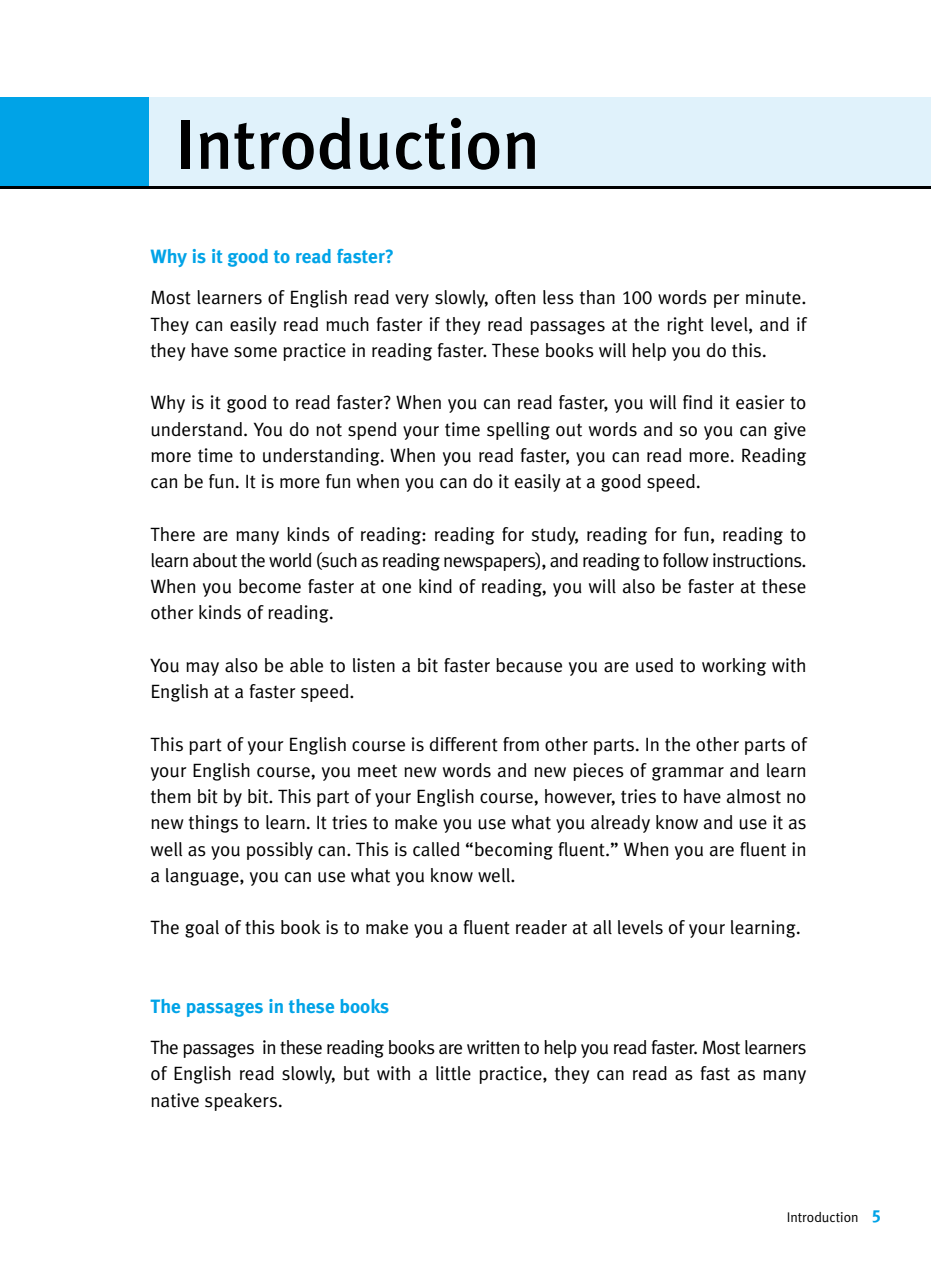
<style>
.page{position:relative;width:931px;height:1274px;background:#fff}
.page>*{position:absolute;margin:0;border:0;box-sizing:border-box;transform-origin:0 0}
.t1{font:500 70px "Meta Plus";color:#000}
.t2{font:19.25px/26.2px "Meta Plus Normal";color:#000;text-align:justify}
.t3{font:700 19.25px "Meta Plus";color:#00a3e7}
.t4{font:14px "Meta Plus Normal";color:#000}
.s1{font-family:"Meta Plus Normal Caps"}
.s2{font-family:"Meta Plus Bold Caps";font-size:17.5px;color:#00a3e7}
</style>
<div class="page">
<div style="left:0;top:97px;width:931px;height:90px;background:#e0f2fb"></div>
<div style="left:0;top:97px;width:149px;height:90px;background:#00a3e7"></div>
<hr style="left:0;top:187px;width:931px;height:2px;background:#000">
<h1 class="t1" style="left:175px;top:120px;width:366px">Introduction</h1>
<p class="t3" style="left:150px;top:250px;width:245px">Why is it good to read faster?</p>
<p class="t2" style="left:150px;top:287px;width:658px">Most learners of English read very slowly, often less than <span class="s1">100</span> words per minute.<br>They can easily read much faster if they read passages at the right level, and if they have some practice in reading faster. These books will help you do this.</p>
<p class="t2" style="left:150px;top:392px;width:658px">Why is it good to read faster? When you can read faster, you will find it easier to understand. You do not spend your time spelling out words and so you can give more time to understanding. When you read faster, you can read more. Reading can be fun. It is more fun when you can do it easily at a good speed.</p>
<p class="t2" style="left:150px;top:523px;width:658px">There are many kinds of reading: reading for study, reading for fun, reading to learn about the world (such as reading newspapers), and reading to follow instructions.<br>When you become faster at one kind of reading, you will also be faster at these other kinds of reading.</p>
<p class="t2" style="left:150px;top:654px;width:658px">You may also be able to listen a bit faster because you are used to working with<br>English at a faster speed.</p>
<p class="t2" style="left:150px;top:733px;width:658px">This part of your English course is different from other parts. In the other parts of your English course, you meet new words and new pieces of grammar and learn them bit by bit. This part of your English course, however, tries to have almost no new things to learn. It tries to make you use what you already know and use it as well as you possibly can. This is called “becoming fluent.” When you are fluent in a language, you can use what you know well.</p>
<p class="t2" style="left:150px;top:917px;width:652px">The goal of this book is to make you a fluent reader at all levels of your learning.</p>
<p class="t3" style="left:150px;top:1000px;width:240px">The passages in these books</p>
<p class="t2" style="left:150px;top:1036px;width:658px">The passages in these reading books are written to help you read faster. Most learners of English read slowly, but with a little practice, they can read as fast as many native speakers.</p>
<p class="t4" style="left:787px;top:1212px;width:96px">Introduction <span class="s2">5</span></p>
</div>
